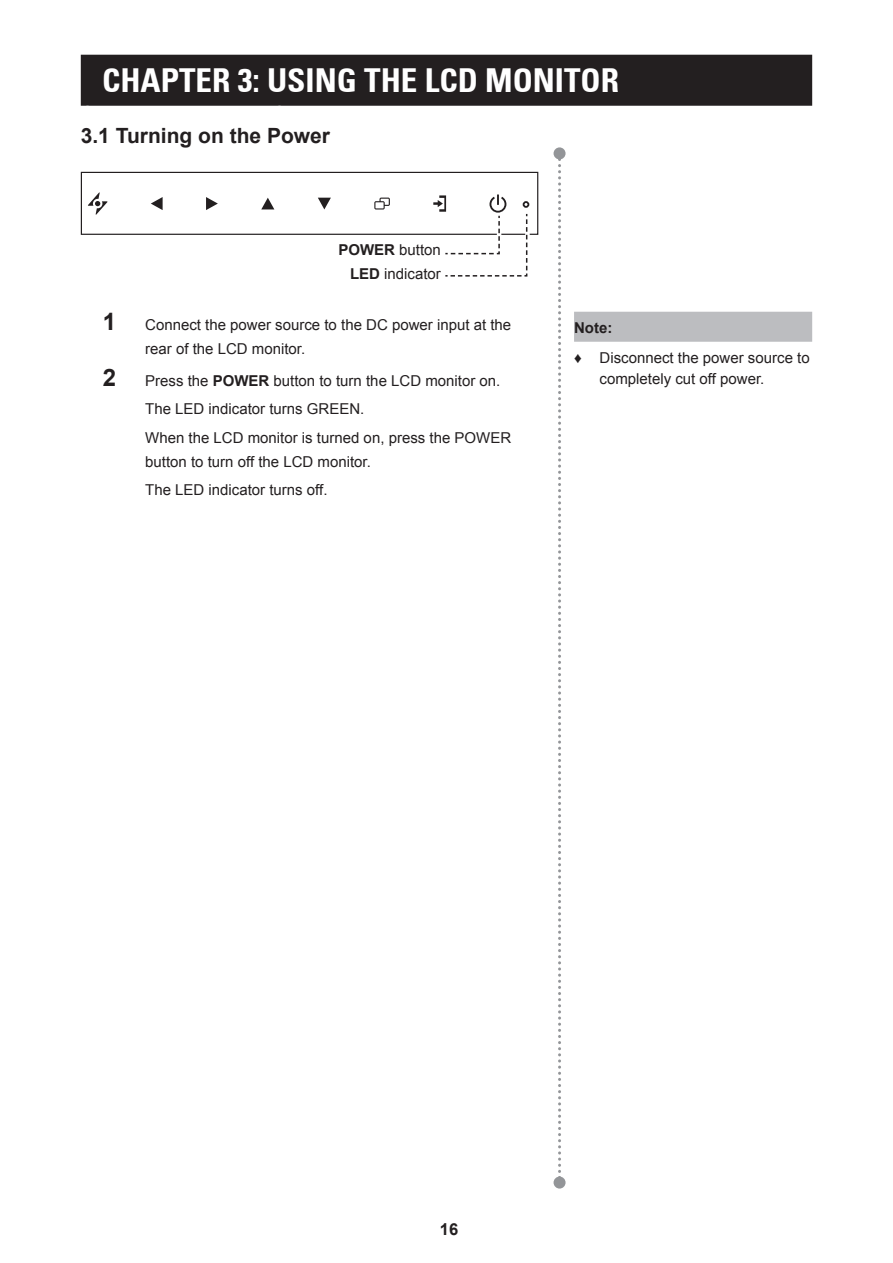
<style>
.page{position:relative;width:893px;height:1263px;background:#fff}
.page>*{position:absolute;margin:0;border:0;box-sizing:border-box;transform-origin:0 0}
.t1{font:700 condensed 33px "Univers 67";color:#fff}
.Head1_NonTOC{font:700 21px "Arial";color:#231f20}
.t2{font:700 16.5px "Arial";color:#231f20}
.Numbered{font:15px/24px "Arial";color:#231f20}
.Body{font:15px/24px "Arial";color:#231f20;text-align:right}
.Note_Head{font:700 15px "Arial";color:#231f20}
.s1{font-weight:700}
.s2{font-weight:700;font-size:24px}
</style>
<div class="page">
<div style="left:82px;top:55px;width:729px;height:50px;background:#231f20"></div>
<div style="left:81px;top:55px;width:731px;height:51px;border:2px solid #231f20"></div>
<svg style="left:558px;top:159px;width:3px;height:1014px"></svg>
<div style="left:554px;top:147px;width:12px;height:12px;background:#939598;border-radius:50%"></div>
<div style="left:554px;top:1176px;width:12px;height:12px;background:#939598;border-radius:50%"></div>
<div style="left:574px;top:312px;width:238px;height:30px;background:#bcbdc0"></div>
<svg style="left:88px;top:193px;width:20px;height:22px"></svg>
<svg style="left:151px;top:197px;width:12px;height:13px"></svg>
<svg style="left:206px;top:197px;width:12px;height:13px"></svg>
<svg style="left:261px;top:198px;width:13px;height:11px"></svg>
<svg style="left:318px;top:198px;width:13px;height:11px"></svg>
<svg style="left:374px;top:198px;width:16px;height:11px"></svg>
<div style="left:81px;top:172px;width:457px;height:63px;border:1px solid #231f20"></div>
<svg style="left:433px;top:194px;width:99px;height:83px"></svg>
<h1 class="t1" style="left:102px;top:60px;width:519px">CHAPTER 3: USING THE LCD MONITOR</h1>
<p class="Head1_NonTOC" style="left:81px;top:122px;width:251px">3.1 Turning on the Power</p>
<p class="Body" style="left:338px;top:238px;width:104px"><span class="s1">POWER</span> button<br><span class="s1">LED</span> indicator</p>
<p class="Numbered" style="left:145px;top:313px;width:368px;text-indent:-43px"><span class="s2">1</span> Connect the power source to the DC power input at the rear of the LCD monitor.</p>
<p class="Numbered" style="left:103px;top:369px;width:399px"><span class="s2">2</span> Press the <span class="s1">POWER</span> button to turn the LCD monitor on.</p>
<p class="Numbered" style="left:145px;top:397px;width:221px">The LED indicator turns GREEN.</p>
<p class="Numbered" style="left:145px;top:426px;width:367px">When the LCD monitor is turned on, press the POWER button to turn off the LCD monitor.</p>
<p class="Numbered" style="left:145px;top:478px;width:184px">The LED indicator turns off.</p>
<p class="Note_Head" style="left:574px;top:318px;width:40px">Note:</p>
<p class="Numbered" style="left:600px;top:347px;width:212px;line-height:21px;text-indent:-26px"><span class="s1">♦</span> Disconnect the power source to completely cut off power.</p>
<p class="t2" style="left:440px;top:1218px;width:20px">16</p>
</div>
